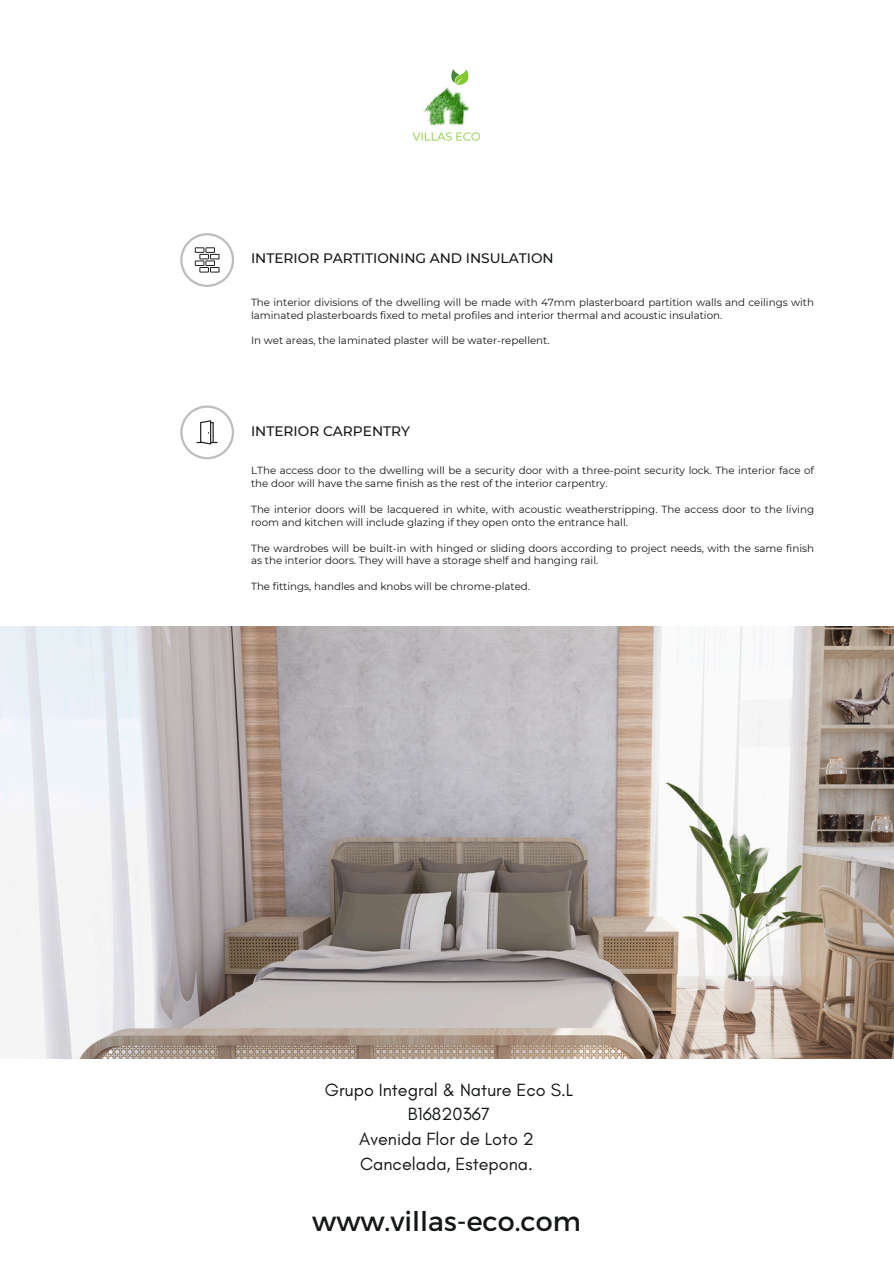
<style>
.page{position:relative;width:894px;height:1264px;background:#fff}
.page>*{position:absolute;margin:0;border:0;box-sizing:border-box;transform-origin:0 0}
.t1{font:27px "Montserrat";color:#141718}
.t2{font:18px/24.8px "Glacial Indifference";color:#141718;text-align:center}
.t3{font:500 13.8px "Montserrat";color:#141718}
.t4{font:10.35px/12.9px "Montserrat";color:#141718}
</style>
<div class="page">
<svg style="left:180px;top:405px;width:54px;height:54px"></svg>
<svg style="left:180px;top:233px;width:54px;height:54px"></svg>
<img style="left:412px;top:69px;width:68px;height:72px">
<img style="left:0;top:626px;width:893px;height:432px">
<p class="t3" style="left:251px;top:250px;width:304px">INTERIOR PARTITIONING AND INSULATION</p>
<p class="t4" style="left:251px;top:295px;width:564px">The interior divisions of the dwelling will be made with 47mm plasterboard partition walls and ceilings with laminated plasterboards fixed to metal profiles and interior thermal and acoustic insulation.</p>
<h3 class="t4" style="left:251px;top:334px;width:300px">In wet areas, the laminated plaster will be water-repellent.</h3>
<h3 class="t3" style="left:251px;top:422px;width:160px">INTERIOR CARPENTRY</h3>
<p class="t4" style="left:251px;top:464px;width:564px">LThe access door to the dwelling will be a security door with a three-point security lock. The interior face of the door will have the same finish as the rest of the interior carpentry.</p>
<p class="t4" style="left:251px;top:503px;width:564px">The interior doors will be lacquered in white, with acoustic weatherstripping. The access door to the living room and kitchen will include glazing if they open onto the entrance hall.</p>
<p class="t4" style="left:251px;top:541px;width:564px">The wardrobes will be built-in with hinged or sliding doors according to project needs, with the same finish as the interior doors. They will have a storage shelf and hanging rail.</p>
<p class="t4" style="left:251px;top:580px;width:280px">The fittings, handles and knobs will be chrome-plated.</p>
<p class="t2" style="left:324px;top:1076px;width:250px">Grupo Integral &amp; Nature Eco S.L<br>B16820367<br>Avenida Flor de Loto 2<br>Cancelada, Estepona.</p>
<p class="t1" style="left:312px;top:1203px;width:270px">www.villas-eco.com</p>
</div>
